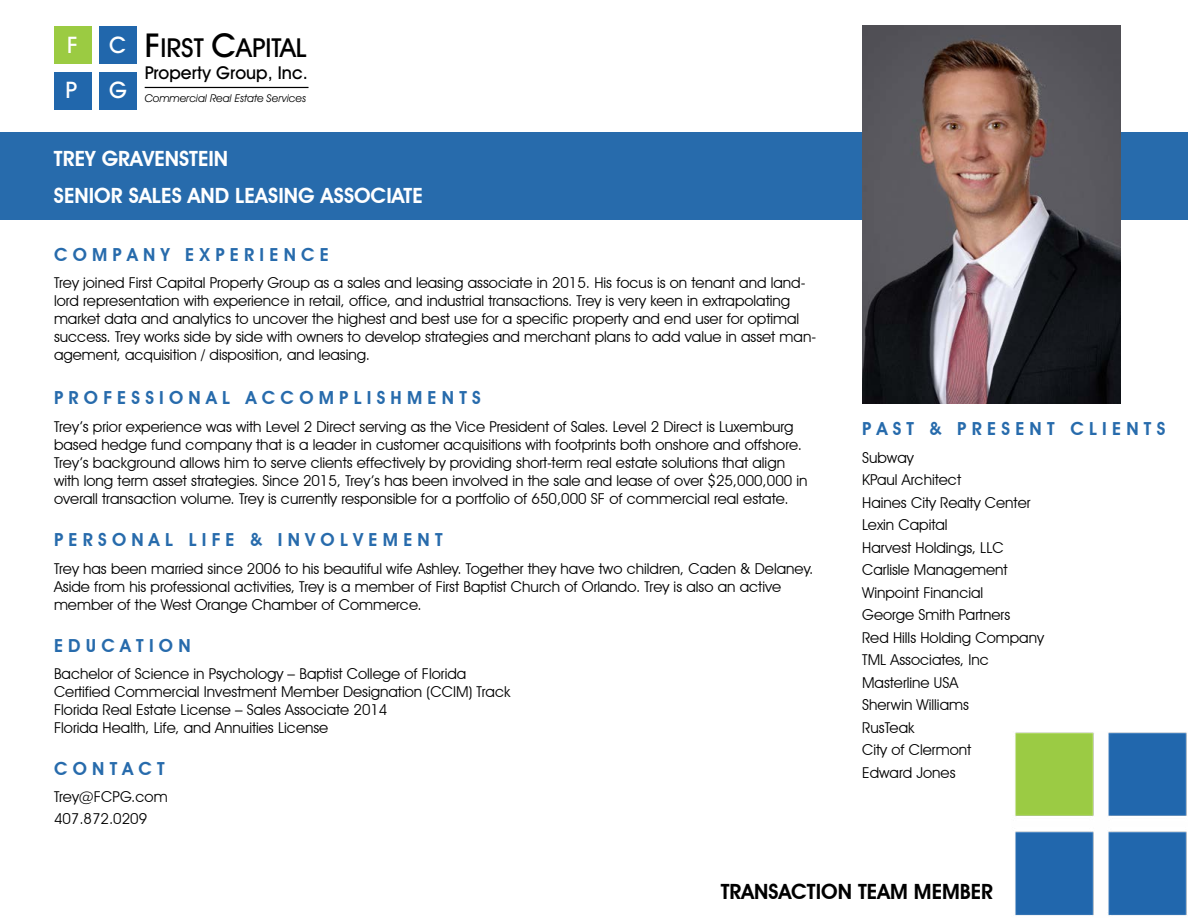
<style>
.page{position:relative;width:1188px;height:918px;background:#fff}
.page>*{position:absolute;margin:0;border:0;box-sizing:border-box;transform-origin:0 0}
.t1{font:500 26.25px "Avant Garde IT Cby BT";color:#000}
.t2{font:500 22.95px "Avant Garde IT Cby BT";color:#fff}
.t3{font:600 21px/36.6px "Avant Garde IT Cby BT";color:#fff}
.t4{font:600 21px "Avant Garde IT Cby BT";color:#000}
.t5{font:600 18px "Avant Garde IT Cby BT";color:#276bac}
.t6{font:500 17.85px "Avant Garde IT Cby BT";color:#000}
.t7{font:15px/22.5px "Avant Garde IT Cby BT";color:#000}
.t8{font:italic 10.8px "Avant Garde IT Cby BT";color:#000}
.s1{font-size:33px}
</style>
<div class="page">
<div style="left:0;top:132px;width:1188px;height:88px;background:#276bac"></div>
<img style="left:862px;top:25px;width:258px;height:378px">
<div style="left:54px;top:26px;width:38px;height:38px;background:#9bcb42"></div>
<div style="left:99px;top:26px;width:38px;height:38px;background:#2167ac"></div>
<div style="left:54px;top:72px;width:38px;height:37px;background:#2167ac"></div>
<div style="left:99px;top:72px;width:38px;height:37px;background:#2167ac"></div>
<hr style="left:145px;top:87px;width:164px;height:1px;background:#000">
<img style="left:1015px;top:732px;width:172px;height:184px">
<h2 class="t2" style="left:67px;top:31px;width:12px">F</h2>
<h2 class="t2" style="left:109px;top:31px;width:19px">C</h2>
<h2 class="t2" style="left:65px;top:76px;width:13px">P</h2>
<h2 class="t2" style="left:109px;top:76px;width:20px">G</h2>
<h1 class="t1" style="left:145px;top:31px;width:164px"><span class="s1">F</span>IRST <span class="s1">C</span>APITAL</h1>
<p class="t6" style="left:145px;top:61px;width:165px">Property Group, Inc.</p>
<p class="t8" style="left:145px;top:91px;width:163px">Commercial Real Estate Services</p>
<h3 class="t3" style="left:54px;top:140px;width:370px">TREY GRAVENSTEIN<br>SENIOR SALES AND LEASING ASSOCIATE</h3>
<p class="t5" style="left:54px;top:243px;width:276px">C O M P A N Y E X P E R I E N C E</p>
<p class="t7" style="left:54px;top:274px;width:764px;line-height:18px">Trey joined First Capital Property Group as a sales and leasing associate in 2015. His focus is on tenant and land&shy;lord representation with experience in retail, office, and industrial transactions. Trey is very keen in extrapolating market data and analytics to uncover the highest and best use for a specific property and end user for optimal success. Trey works side by side with owners to develop strategies and merchant plans to add value in asset man&shy;agement, acquisition / disposition, and leasing.</p>
<p class="t5" style="left:54px;top:387px;width:428px">P R O F E S S I O N A L A C C O M P L I S H M E N T S</p>
<p class="t7" style="left:54px;top:418px;width:755px;line-height:18px">Trey’s prior experience was with Level 2 Direct serving as the Vice President of Sales. Level 2 Direct is Luxemburg based hedge fund company that is a leader in customer acquisitions with footprints both onshore and offshore.<br>Trey’s background allows him to serve clients effectively by providing short-term real estate solutions that align with long term asset strategies. Since 2015, Trey’s has been involved in the sale and lease of over $25,000,000 in overall transaction volume. Trey is currently responsible for a portfolio of 650,000 SF of commercial real estate.</p>
<p class="t5" style="left:54px;top:529px;width:390px">P E R S O N A L L I F E &amp; I N V O L V E M E N T</p>
<p class="t7" style="left:54px;top:559px;width:761px;line-height:18px">Trey has been married since 2006 to his beautiful wife Ashley. Together they have two children, Caden &amp; Delaney.<br>Aside from his professional activities, Trey is a member of First Baptist Church of Orlando. Trey is also an active member of the West Orange Chamber of Commerce.</p>
<p class="t5" style="left:54px;top:635px;width:138px">E D U C A T I O N</p>
<p class="t7" style="left:54px;top:665px;width:458px;line-height:18px">Bachelor of Science in Psychology – Baptist College of Florida Certified Commercial Investment Member Designation (CCIM) Track Florida Real Estate License – Sales Associate 2014<br>Florida Health, Life, and Annuities License</p>
<p class="t5" style="left:862px;top:418px;width:305px">P A S T &amp; P R E S E N T C L I E N T S</p>
<p class="t7" style="left:862px;top:446px;width:183px">Subway<br>KPaul Architect<br>Haines City Realty Center<br>Lexin Capital<br>Harvest Holdings, LLC<br>Carlisle Management<br>Winpoint Financial<br>George Smith Partners<br>Red Hills Holding Company<br>TML Associates, Inc<br>Masterline USA<br>Sherwin Williams<br>RusTeak<br>City of Clermont</p>
<p class="t5" style="left:54px;top:757px;width:112px">C O N T A C T</p>
<p class="t7" style="left:862px;top:761px;width:95px">Edward Jones</p>
<p class="t7" style="left:54px;top:785px;width:115px">Trey@FCPG.com<br>407.872.0209</p>
<h3 class="t4" style="left:721px;top:878px;width:274px">TRANSACTION TEAM MEMBER</h3>
</div>
